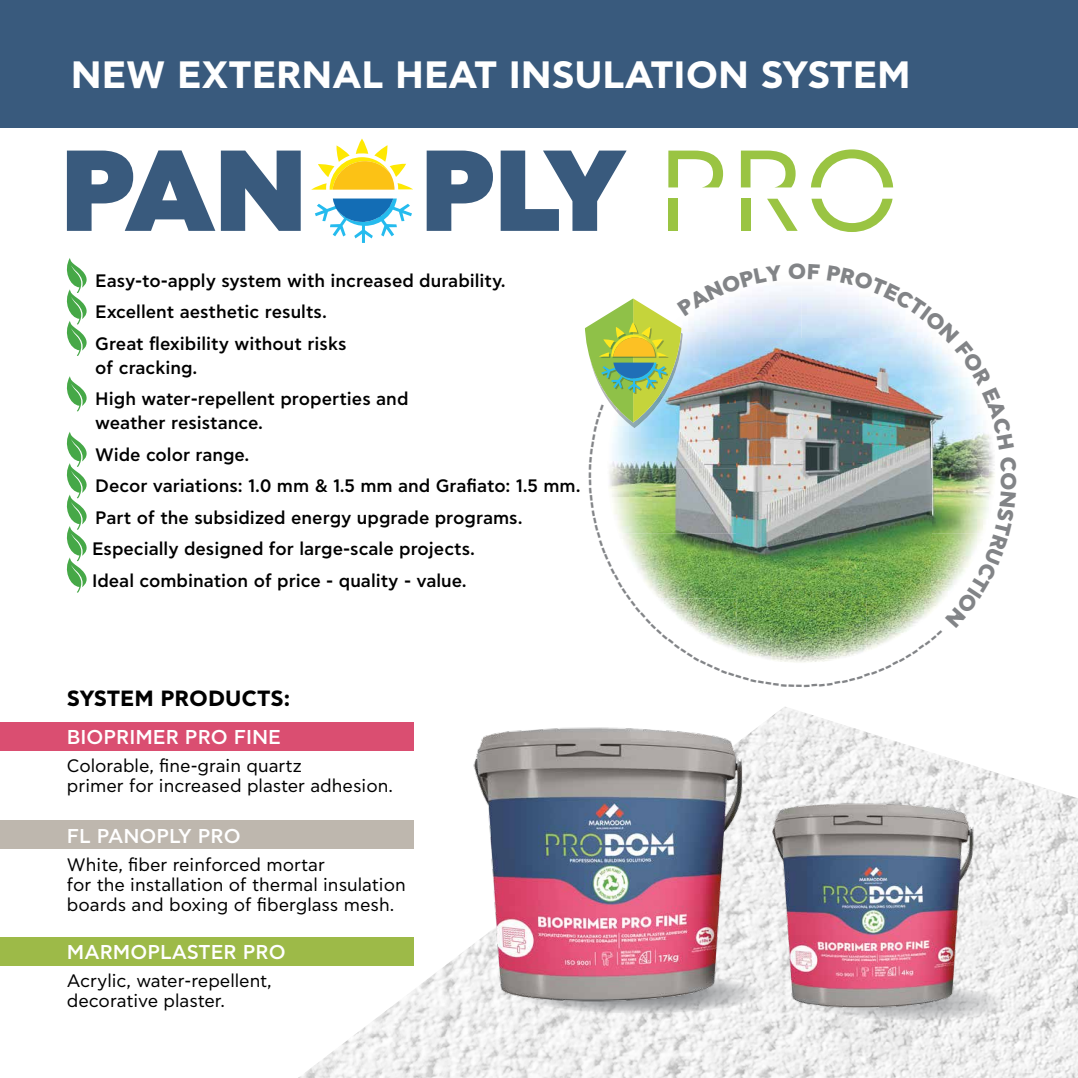
<style>
.page{position:relative;width:1078px;height:1078px;background:#fff}
.page>*{position:absolute;margin:0;border:0;box-sizing:border-box;transform-origin:0 0}
.t1{font:700 38px "CF Asty Std";color:#fff}
.t2{font:700 22px "CF Asty Std";color:#000}
.t3{font:500 20px "CF Asty Std";color:#fff}
.t4{font:500 19.2px "CF Asty Std";color:#828487}
.t5{font:500 18px/31.4px "CF Asty Std";color:#000}
.t6{font:18px/20px "CF Asty Std";color:#000}
</style>
<div class="page">
<div style="left:0;top:0;width:1077px;height:128px;background:#395a7d"></div>
<hr style="left:1077px;top:0;width:1px;height:128px;background:#395a7d">
<img style="left:298px;top:707px;width:779px;height:370px">
<svg style="left:67px;top:150px;width:148px;height:81px"></svg>
<svg style="left:221px;top:150px;width:79px;height:81px"></svg>
<svg style="left:426px;top:150px;width:67px;height:81px"></svg>
<svg style="left:500px;top:150px;width:126px;height:81px"></svg>
<svg style="left:811px;top:149px;width:81px;height:38px"></svg>
<svg style="left:811px;top:199px;width:81px;height:33px"></svg>
<div style="left:740px;top:199px;width:10px;height:32px;background:#9ac443"></div>
<svg style="left:740px;top:150px;width:55px;height:37px"></svg>
<svg style="left:767px;top:199px;width:30px;height:32px"></svg>
<div style="left:668px;top:199px;width:9px;height:32px;background:#9ac443"></div>
<svg style="left:668px;top:150px;width:55px;height:37px"></svg>
<svg style="left:315px;top:198px;width:97px;height:45px"></svg>
<svg style="left:311px;top:138px;width:102px;height:52px"></svg>
<svg style="left:66px;top:258px;width:21px;height:98px"></svg>
<svg style="left:66px;top:376px;width:21px;height:35px"></svg>
<svg style="left:66px;top:432px;width:21px;height:160px"></svg>
<div style="left:0;top:721px;width:413px;height:29px;background:#da4e71"></div>
<div style="left:0;top:820px;width:413px;height:28px;background:#beb7ae"></div>
<div style="left:0;top:936px;width:413px;height:29px;background:#9dba48"></div>
<img style="left:459px;top:711px;width:290px;height:309px">
<svg style="left:813px;top:985px;width:192px;height:35px"></svg>
<img style="left:751px;top:781px;width:246px;height:237px">
<img style="left:782px;top:288px;width:44px;height:51px">
<img style="left:782px;top:339px;width:44px;height:64px">
<img style="left:866px;top:449px;width:64px;height:7px">
<img style="left:609px;top:403px;width:257px;height:130px">
<img style="left:930px;top:449px;width:64px;height:7px">
<img style="left:794px;top:533px;width:9px;height:65px">
<img style="left:794px;top:598px;width:9px;height:64px">
<img style="left:609px;top:479px;width:185px;height:183px">
<img style="left:585px;top:290px;width:197px;height:180px">
<img style="left:826px;top:292px;width:165px;height:157px">
<img style="left:803px;top:456px;width:192px;height:206px">
<h1 class="t1" style="left:71px;top:52px;width:841px">NEW EXTERNAL HEAT INSULATION SYSTEM</h1>
<p class="t5" style="left:95px;top:266px;width:412px">Easy-to-apply system with increased durability.<br>Excellent aesthetic results.<br>Great flexibility without risks</p>
<p class="t5" style="left:95px;top:353px;width:314px">of cracking.<br>High water-repellent properties and</p>
<p class="t5" style="left:92px;top:408px;width:490px">weather resistance.<br>Wide color range.<br>Decor variations: 1.0 mm &amp; 1.5 mm and Grafiato: 1.5 mm.<br>Part of the subsidized energy upgrade programs.<br>Especially designed for large-scale projects.<br>Ideal combination of price - quality - value.</p>
<p class="t4" style="left:578px;top:478px;width:9px;rotate:-90deg">-</p>
<p class="t2" style="left:67px;top:685px;width:225px">SYSTEM PRODUCTS:</p>
<p class="t3" style="left:67px;top:725px;width:215px">BIOPRIMER PRO FINE</p>
<p class="t6" style="left:67px;top:755px;width:327px">Colorable, fine-grain quartz<br>primer for increased plaster adhesion.</p>
<p class="t3" style="left:67px;top:824px;width:175px">FL PANOPLY PRO</p>
<p class="t6" style="left:67px;top:854px;width:340px">White, fiber reinforced mortar<br>for the installation of thermal insulation boards and boxing of fiberglass mesh.</p>
<p class="t3" style="left:67px;top:940px;width:220px">MARMOPLASTER PRO</p>
<p class="t6" style="left:67px;top:971px;width:206px">Acrylic, water-repellent, decorative plaster.</p>
<p class="t4" style="left:802px;top:697px;width:9px;rotate:-180deg">-</p>
</div>
